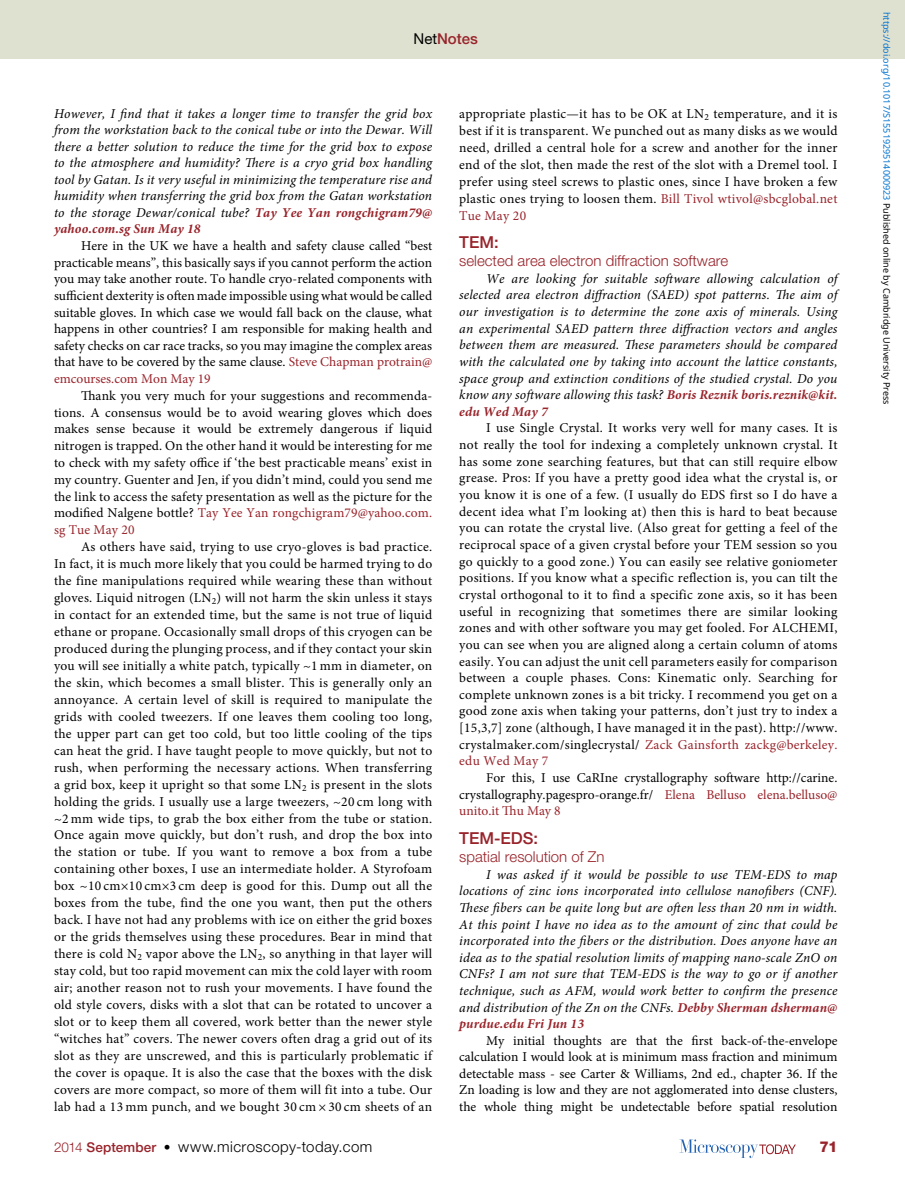
<style>
.page{position:relative;width:905px;height:1188px;background:#fff}
.page>*{position:absolute;margin:0;border:0;box-sizing:border-box;transform-origin:0 0}
.t1{font:500 16.5px "Helvetica Neue LT Std";color:#98232a}
.t2{font:300 15px "Helvetica Neue LT Std";color:#98232a}
.t3{font:300 15px "Helvetica Neue LT Std";letter-spacing:.03em;color:#000}
.t4{font:500 15px "Helvetica Neue LT Std";color:#98232a}
.t5{font:800 15px "Helvetica Neue LT Std";color:#98232a}
.t6{font:13.5px/17px "Minion Pro";letter-spacing:.01em;color:#000;text-align:justify}
.t7{font:italic 13.5px/16.6px "Minion Pro";letter-spacing:.01em;color:#000;text-align:justify}
.t8{font:9px "Noto Sans";color:#0172cf}
.s1{font-weight:400;color:#000}
.s2{font-weight:700;color:#98232a}
.s3{color:#98232a}
.s4{font-size:13.5px;color:#98232a}
.s5{font-weight:500;font-size:13.5px;color:#98232a}
.s6{font-weight:500;font-size:13.5px}
.s7{color:#000}
</style>
<div class="page">
<svg style="left:679px;top:1139px;width:116px;height:19px"></svg>
<div style="left:0;top:0;width:904px;height:58px;background:#dfe1d0"></div>
<p class="t4" style="left:413px;top:30px;width:66px"><span class="s1">Net</span>Notes</p>
<p class="t7" style="left:54px;top:105px;width:380px">However, I find that it takes a longer time to transfer the grid box from the workstation back to the conical tube or into the Dewar. Will there a better solution to reduce the time for the grid box to expose to the atmosphere and humidity? There is a cryo grid box handling tool by Gatan. Is it very useful in minimizing the temperature rise and humidity when transferring the grid box from the Gatan workstation to the storage Dewar/conical tube? <span class="s2">Tay Yee Yan rongchigram79@ yahoo.com.sg Sun May 18</span></p>
<p class="t6" style="left:54px;top:237px;width:380px;text-indent:27px">Here in the UK we have a health and safety clause called “best practicable means”, this basically says if you cannot perform the action you may take another route. To handle cryo-related components with sufficient dexterity is often made impossible using what would be called suitable gloves. In which case we would fall back on the clause, what happens in other countries? I am responsible for making health and safety checks on car race tracks, so you may imagine the complex areas that have to be covered by the same clause. <span class="s3">Steve Chapman protrain@ emcourses.com Mon May 19</span></p>
<p class="t6" style="left:54px;top:387px;width:380px;text-indent:27px">Thank you very much for your suggestions and recommenda&shy;tions. A consensus would be to avoid wearing gloves which does makes sense because it would be extremely dangerous if liquid nitrogen is trapped. On the other hand it would be interesting for me to check with my safety office if ‘the best practicable means’ exist in my country. Guenter and Jen, if you didn’t mind, could you send me the link to access the safety presentation as well as the picture for the modified Nalgene bottle? <span class="s3">Tay Yee Yan rongchigram79@yahoo.com. sg Tue May 20</span></p>
<p class="t6" style="left:54px;top:538px;width:380px;text-indent:27px">As others have said, trying to use cryo-gloves is bad practice.<br>In fact, it is much more likely that you could be harmed trying to do the fine manipulations required while wearing these than without gloves. Liquid nitrogen (LN<sub>2</sub>) will not harm the skin unless it stays in contact for an extended time, but the same is not true of liquid ethane or propane. Occasionally small drops of this cryogen can be produced during the plunging process, and if they contact your skin you will see initially a white patch, typically ~1 mm in diameter, on the skin, which becomes a small blister. This is generally only an annoyance. A certain level of skill is required to manipulate the grids with cooled tweezers. If one leaves them cooling too long, the upper part can get too cold, but too little cooling of the tips can heat the grid. I have taught people to move quickly, but not to rush, when performing the necessary actions. When transferring a grid box, keep it upright so that some LN<sub>2</sub> is present in the slots holding the grids. I usually use a large tweezers, ~20 cm long with ~2 mm wide tips, to grab the box either from the tube or station.<br>Once again move quickly, but don’t rush, and drop the box into the station or tube. If you want to remove a box from a tube containing other boxes, I use an intermediate holder. A Styrofoam box ~10 cm×10 cm×3 cm deep is good for this. Dump out all the boxes from the tube, find the one you want, then put the others back. I have not had any problems with ice on either the grid boxes or the grids themselves using these procedures. Bear in mind that there is cold N<sub>2</sub> vapor above the LN<sub>2</sub>, so anything in that layer will stay cold, but too rapid movement can mix the cold layer with room air; another reason not to rush your movements. I have found the old style covers, disks with a slot that can be rotated to uncover a slot or to keep them all covered, work better than the newer style “witches hat” covers. The newer covers often drag a grid out of its slot as they are unscrewed, and this is particularly problematic if the cover is opaque. It is also the case that the boxes with the disk covers are more compact, so more of them will fit into a tube. Our lab had a 13 mm punch, and we bought 30 cm × 30 cm sheets of an</p>
<p class="t6" style="left:459px;top:105px;width:380px">appropriate plastic—it has to be OK at LN<sub>2</sub> temperature, and it is best if it is transparent. We punched out as many disks as we would need, drilled a central hole for a screw and another for the inner end of the slot, then made the rest of the slot with a Dremel tool. I prefer using steel screws to plastic ones, since I have broken a few plastic ones trying to loosen them. <span class="s3">Bill Tivol wtivol@sbcglobal.net Tue May 20</span></p>
<p class="t1" style="left:459px;top:232px;width:41px">TEM:</p>
<p class="t2" style="left:459px;top:252px;width:270px">selected area electron diffraction software</p>
<p class="t7" style="left:459px;top:270px;width:380px;text-indent:27px">We are looking for suitable software allowing calculation of selected area electron diffraction (SAED) spot patterns. The aim of our investigation is to determine the zone axis of minerals. Using an experimental SAED pattern three diffraction vectors and angles between them are measured. These parameters should be compared with the calculated one by taking into account the lattice constants, space group and extinction conditions of the studied crystal. Do you know any software allowing this task? <span class="s2">Boris Reznik boris.reznik@kit. edu Wed May 7</span></p>
<p class="t6" style="left:459px;top:420px;width:380px;text-indent:27px">I use Single Crystal. It works very well for many cases. It is not really the tool for indexing a completely unknown crystal. It has some zone searching features, but that can still require elbow grease. Pros: If you have a pretty good idea what the crystal is, or you know it is one of a few. (I usually do EDS first so I do have a decent idea what I’m looking at) then this is hard to beat because you can rotate the crystal live. (Also great for getting a feel of the reciprocal space of a given crystal before your TEM session so you go quickly to a good zone.) You can easily see relative goniometer positions. If you know what a specific reflection is, you can tilt the crystal orthogonal to it to find a specific zone axis, so it has been useful in recognizing that sometimes there are similar looking zones and with other software you may get fooled. For ALCHEMI, you can see when you are aligned along a certain column of atoms easily. You can adjust the unit cell parameters easily for comparison between a couple phases. Cons: Kinematic only. Searching for complete unknown zones is a bit tricky. I recommend you get on a good zone axis when taking your patterns, don’t just try to index a [15,3,7] zone (although, I have managed it in the past). http://www. crystalmaker.com/singlecrystal/ <span class="s3">Zack Gainsforth zackg@berkeley. edu Wed May 7</span></p>
<p class="t6" style="left:459px;top:769px;width:380px;text-indent:27px">For this, I use CaRIne crystallography software http://carine. crystallography.pagespro-orange.fr/ <span class="s3">Elena Belluso elena.belluso@ unito.it Thu May 8</span></p>
<p class="t1" style="left:459px;top:828px;width:80px">TEM-EDS:</p>
<p class="t2" style="left:459px;top:847px;width:147px">spatial resolution of Zn</p>
<p class="t7" style="left:459px;top:866px;width:380px;text-indent:27px">I was asked if it would be possible to use TEM-EDS to map locations of zinc ions incorporated into cellulose nanofibers (CNF).<br>These fibers can be quite long but are often less than 20 nm in width.<br>At this point I have no idea as to the amount of zinc that could be incorporated into the fibers or the distribution. Does anyone have an idea as to the spatial resolution limits of mapping nano-scale ZnO on CNFs? I am not sure that TEM-EDS is the way to go or if another technique, such as AFM, would work better to confirm the presence and distribution of the Zn on the CNFs. <span class="s2">Debby Sherman dsherman@ purdue.edu Fri Jun 13</span></p>
<p class="t6" style="left:459px;top:1032px;width:380px;line-height:16.5px;text-indent:27px">My initial thoughts are that the first back-of-the-envelope calculation I would look at is minimum mass fraction and minimum detectable mass - see Carter &amp; Williams, 2nd ed., chapter 36. If the Zn loading is low and they are not agglomerated into dense clusters, the whole thing might be undetectable before spatial resolution</p>
<p class="t3" style="left:54px;top:1137px;width:320px"><span class="s4">2014</span> <span class="s5">September</span> <span class="s6">•</span> www.microscopy-today.com</p>
<p class="t5" style="left:819px;top:1138px;width:20px">71</p>
<p class="t8" style="left:893px;top:12px;width:394px;rotate:90deg">https://doi.org/10.1017/S1551929514000923 <span class="s7">Published online by Cambridge University Press</span></p>
</div>
